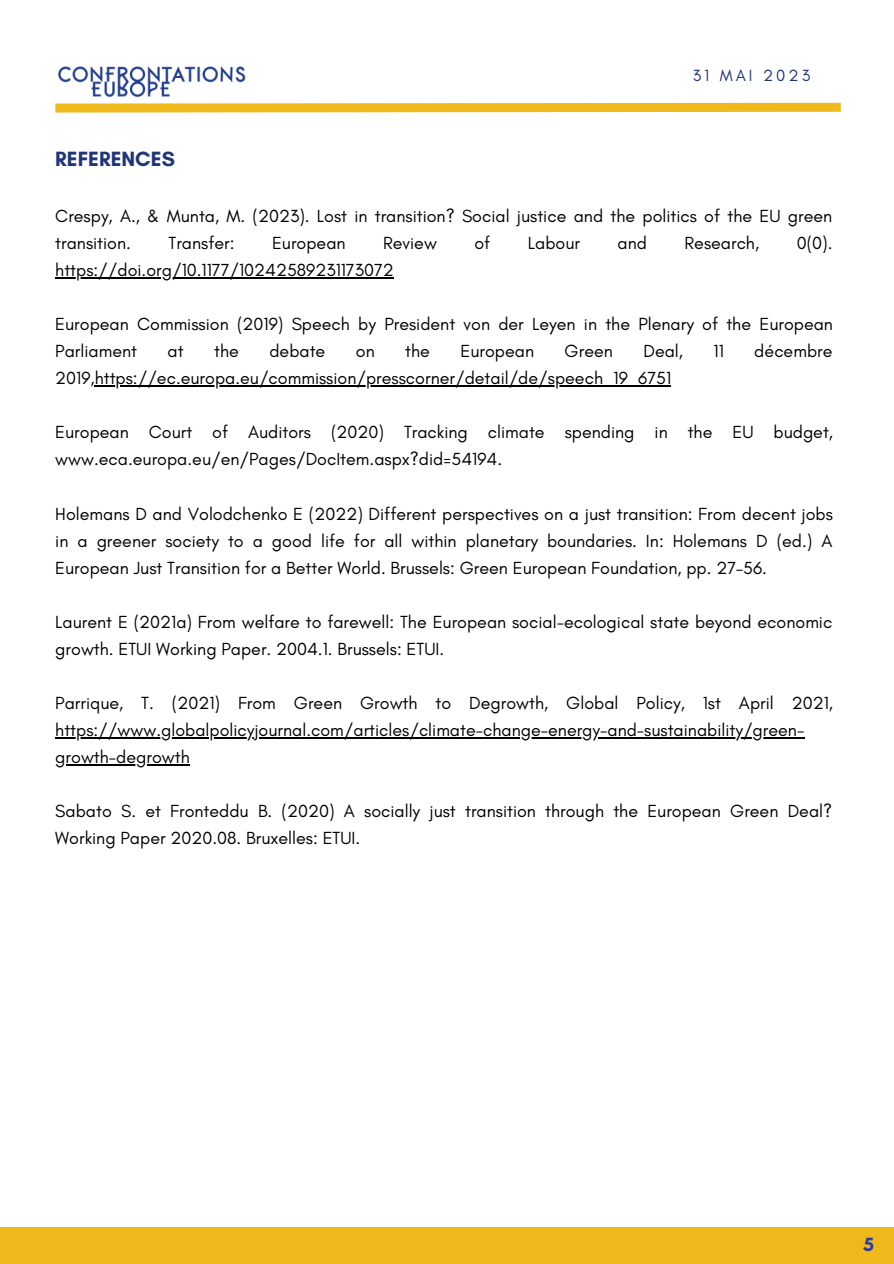
<style>
.page{position:relative;width:894px;height:1264px;background:#fff}
.page>*{position:absolute;margin:0;border:0;box-sizing:border-box;transform-origin:0 0}
.t1{font:700 21px "Glacial Indifference";color:#203679}
.t2{font:700 19.5px "Glacial Indifference";color:#303a99}
.t3{font:17.85px/27px "Glacial Indifference";color:#000}
.t4{font:16.5px "Glacial Indifference";letter-spacing:.185em;color:#203679}
</style>
<div class="page">
<svg style="left:261px;top:102px;width:580px;height:11px"></svg>
<div style="left:0;top:1227px;width:893px;height:36px;background:#efb91c"></div>
<img style="left:55px;top:66px;width:206px;height:47px">
<hr style="left:55px;top:277px;width:339px;height:1px;background:#000">
<hr style="left:95px;top:385px;width:576px;height:1px;background:#000">
<hr style="left:55px;top:737px;width:749px;height:1px;background:#000">
<hr style="left:55px;top:764px;width:135px;height:1px;background:#000">
<p class="t1" style="left:55px;top:146px;width:121px">REFERENCES</p>
<p class="t4" style="left:692px;top:65px;width:119px">31 MAI 2023</p>
<p class="t3" style="left:55px;top:202px;width:778px">Crespy, A., &amp; Munta, M. (2023). Lost in transition? Social justice and the politics of the EU green transition.</p>
<p class="t3" style="left:168px;top:229px;width:67px">Transfer:</p>
<p class="t3" style="left:272px;top:229px;width:75px">European</p>
<p class="t3" style="left:383px;top:229px;width:55px">Review</p>
<p class="t3" style="left:474px;top:229px;width:17px">of</p>
<p class="t3" style="left:527px;top:229px;width:54px">Labour</p>
<p class="t3" style="left:617px;top:229px;width:31px">and</p>
<p class="t3" style="left:684px;top:229px;width:76px">Research,</p>
<p class="t3" style="left:796px;top:229px;width:37px">0(0).</p>
<p class="t3" style="left:55px;top:256px;width:340px">https://doi.org/10.1177/10242589231173072</p>
<p class="t3" style="left:55px;top:310px;width:779px">European Commission (2019) Speech by President von der Leyen in the Plenary of the European<br>Parliament</p>
<p class="t3" style="left:167px;top:337px;width:18px">at</p>
<p class="t3" style="left:214px;top:337px;width:26px">the</p>
<p class="t3" style="left:269px;top:337px;width:57px">debate</p>
<p class="t3" style="left:356px;top:337px;width:20px">on</p>
<p class="t3" style="left:405px;top:337px;width:26px">the</p>
<p class="t3" style="left:460px;top:337px;width:75px">European</p>
<p class="t3" style="left:564px;top:337px;width:50px">Green</p>
<p class="t3" style="left:643px;top:337px;width:41px">Deal,</p>
<p class="t3" style="left:713px;top:337px;width:12px">11</p>
<p class="t3" style="left:754px;top:337px;width:80px">décembre</p>
<p class="t3" style="left:55px;top:364px;width:617px">2019,https://ec.europa.eu/commission/presscorner/detail/de/speech_19_6751</p>
<p class="t3" style="left:55px;top:418px;width:779px">European Court of Auditors (2020) Tracking climate spending in the EU budget, www.eca.europa.eu/en/Pages/DocItem.aspx?did=54194.</p>
<p class="t3" style="left:55px;top:500px;width:779px;text-align:justify">Holemans D and Volodchenko E (2022) Different perspectives on a just transition: From decent jobs in a greener society to a good life for all within planetary boundaries. In: Holemans D (ed.) A European Just Transition for a Better World. Brussels: Green European Foundation, pp. 27–56.</p>
<p class="t3" style="left:55px;top:608px;width:778px">Laurent E (2021a) From welfare to farewell: The European social-ecological state beyond economic growth. ETUI Working Paper. 2004.1. Brussels: ETUI.</p>
<p class="t3" style="left:55px;top:689px;width:779px">Parrique, T. (2021) From Green Growth to Degrowth, Global Policy, 1st April 2021, https://www.globalpolicyjournal.com/articles/climate-change-energy-and-sustainability/green&shy;growth-degrowth</p>
<p class="t3" style="left:55px;top:797px;width:778px">Sabato S. et Fronteddu B. (2020) A socially just transition through the European Green Deal?<br>Working Paper 2020.08. Bruxelles: ETUI.</p>
<p class="t2" style="left:863px;top:1232px;width:12px">5</p>
</div>
